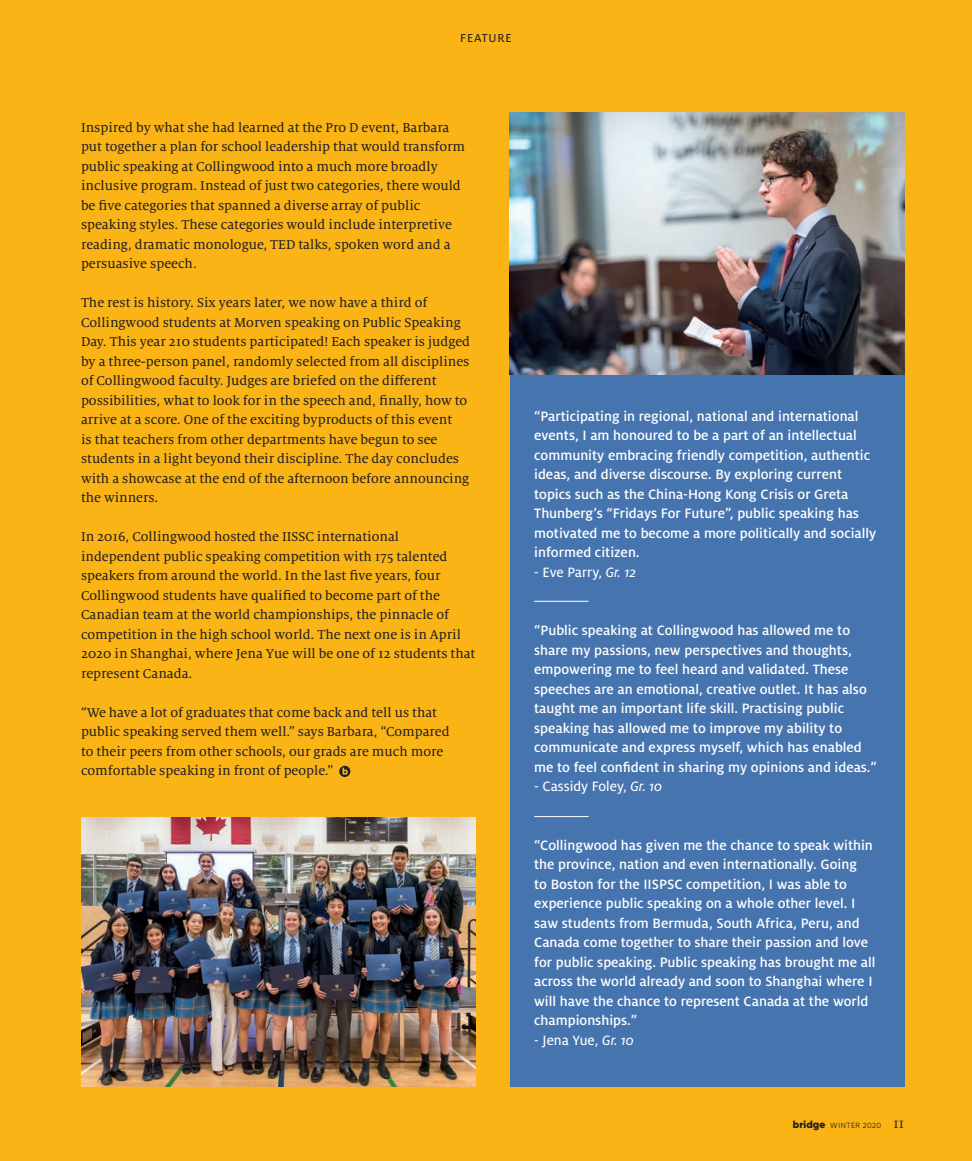
<style>
.page{position:relative;width:972px;height:1161px;background:#fbb416}
.page>*{position:absolute;margin:0;border:0;box-sizing:border-box;transform-origin:0 0}
.t1{font:500 15px/19.5px "Milo OT";color:#fff}
.t2{font:15px "Milo OT Text";color:#fff}
.t3{font:14.25px/19.5px "Milo Serif OT Text";color:#231f20}
.t4{font:12.75px "Milo OT Text";letter-spacing:.06em;color:#231f20}
.t5{font:7.5px "Gilroy";letter-spacing:.075em;color:#231f20}
.s1{font-family:"Milo OT Text Ita"}
.s2{font-weight:900;font-size:10.5px}
.s3{font-family:"Milo Serif OT";font-size:15px}
</style>
<div class="page">
<div style="left:510px;top:358px;width:394px;height:728px;background:#4674af"></div>
<svg style="left:339px;top:766px;width:11px;height:11px"></svg>
<svg style="left:343px;top:768px;width:5px;height:7px"></svg>
<img style="left:510px;top:113px;width:394px;height:261px">
<img style="left:81px;top:817px;width:395px;height:269px">
<hr style="left:534px;top:601px;width:55px;height:1px;background:#fff">
<hr style="left:534px;top:816px;width:55px;height:1px;background:#fff">
<p class="t4" style="left:460px;top:31px;width:53px">FEATURE</p>
<p class="t3" style="left:81px;top:118px;width:386px">Inspired by what she had learned at the Pro D event, Barbara put together a plan for school leadership that would transform public speaking at Collingwood into a much more broadly inclusive program. Instead of just two categories, there would be five categories that spanned a diverse array of public speaking styles. These categories would include interpretive reading, dramatic monologue, TED talks, spoken word and a persuasive speech.</p>
<p class="t3" style="left:81px;top:293px;width:391px">The rest is history. Six years later, we now have a third of Collingwood students at Morven speaking on Public Speaking Day. This year 210 students participated! Each speaker is judged by a three-person panel, randomly selected from all disciplines of Collingwood faculty. Judges are briefed on the different possibilities, what to look for in the speech and, finally, how to arrive at a score. One of the exciting byproducts of this event<br>is that teachers from other departments have begun to see students in a light beyond their discipline. The day concludes with a showcase at the end of the afternoon before announcing the winners.</p>
<p class="t3" style="left:81px;top:527px;width:396px">In 2016, Collingwood hosted the IISSC international independent public speaking competition with 175 talented speakers from around the world. In the last five years, four Collingwood students have qualified to become part of the Canadian team at the world championships, the pinnacle of competition in the high school world. The next one is in April 2020 in Shanghai, where Jena Yue will be one of 12 students that represent Canada.</p>
<p class="t3" style="left:81px;top:703px;width:370px">“We have a lot of graduates that come back and tell us that public speaking served them well.” says Barbara, “Compared to their peers from other schools, our grads are much more comfortable speaking in front of people.”</p>
<p class="t1" style="left:534px;top:406px;width:344px">“Participating in regional, national and international events, I am honoured to be a part of an intellectual community embracing friendly competition, authentic ideas, and diverse discourse. By exploring current topics such as the China-Hong Kong Crisis or Greta Thunberg’s “Fridays For Future”, public speaking has motivated me to become a more politically and socially informed citizen.</p>
<p class="t2" style="left:534px;top:564px;width:103px">- Eve Parry, <span class="s1">Gr. 12</span></p>
<p class="t1" style="left:534px;top:621px;width:344px">“Public speaking at Collingwood has allowed me to share my passions, new perspectives and thoughts, empowering me to feel heard and validated. These speeches are an emotional, creative outlet. It has also taught me an important life skill. Practising public speaking has allowed me to improve my ability to communicate and express myself, which has enabled me to feel confident in sharing my opinions and ideas.”</p>
<p class="t2" style="left:534px;top:778px;width:130px">- Cassidy Foley, <span class="s1">Gr. 10</span></p>
<p class="t1" style="left:534px;top:835px;width:343px">“Collingwood has given me the chance to speak within the province, nation and even internationally. Going<br>to Boston for the IISPSC competition, I was able to experience public speaking on a whole other level. I saw students from Bermuda, South Africa, Peru, and Canada come together to share their passion and love for public speaking. Public speaking has brought me all across the world already and soon to Shanghai where I will have the chance to represent Canada at the world championships.”</p>
<p class="t2" style="left:534px;top:1032px;width:101px">- Jena Yue, <span class="s1">Gr. 10</span></p>
<p class="t5" style="left:793px;top:1120px;width:113px"><span class="s2">bridge</span> WINTER 2020 <span class="s3">11</span></p>
</div>
